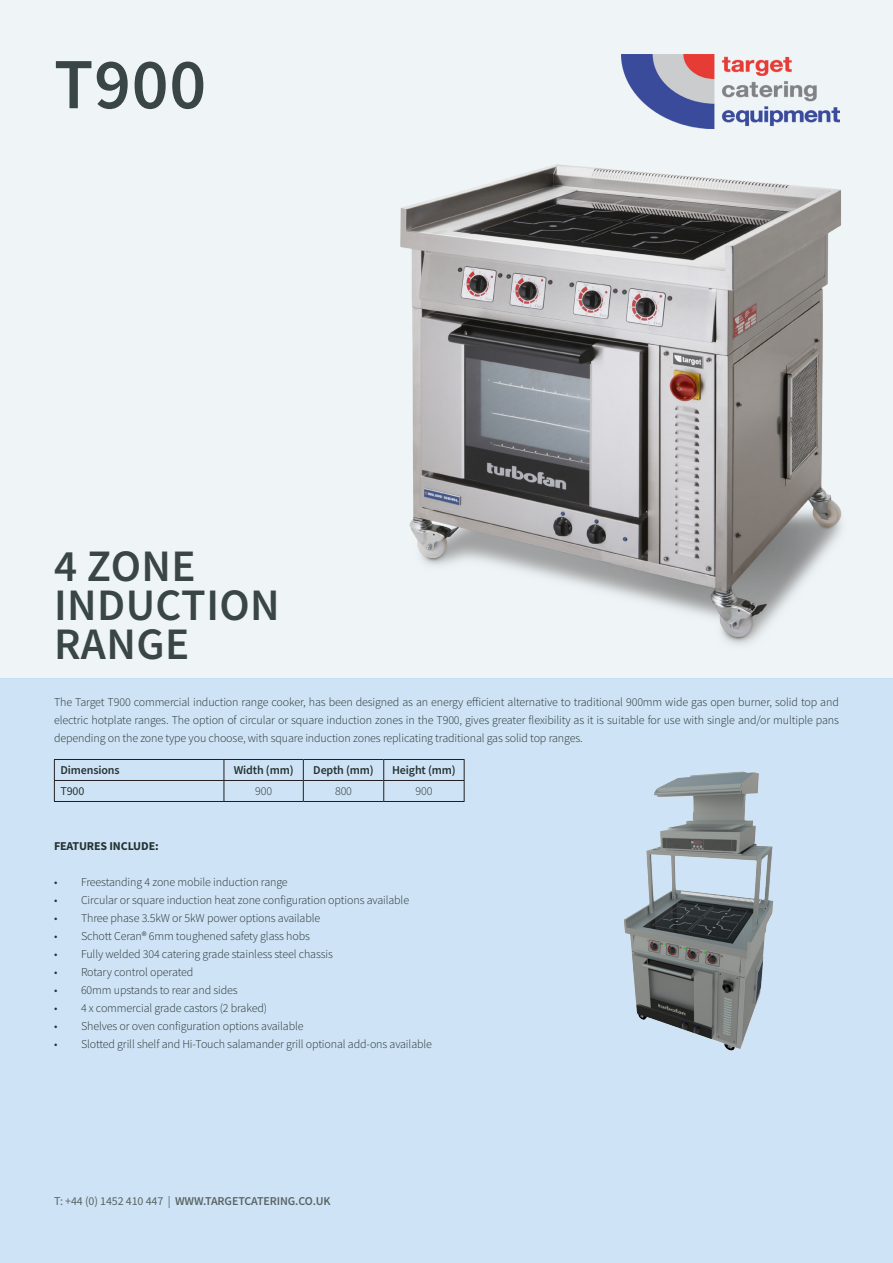
<style>
.page{position:relative;width:893px;height:1263px;background:#fff}
.page>*{position:absolute;margin:0;border:0;box-sizing:border-box;transform-origin:0 0}
.Heading_2{font:600 72px "Source Sans Pro";color:#394546}
.Heading_2-2{font:600 45px/39px "Source Sans Pro";letter-spacing:.01em;color:#394546}
.Body_Text{font:300 12px/18px "Source Sans Pro";letter-spacing:-.01em;color:#253231;text-align:justify}
.Body_Text-2{font:600 12px "Source Sans Pro";letter-spacing:-.01em;color:#5a6464}
.t1{font:600 12px "Source Sans Pro";letter-spacing:-.01em;color:#253231}
.Body_Text_Bold{font:700 12px "Source Sans Pro";letter-spacing:-.01em;color:#253231}
.t2{font:12px "Source Sans Pro";color:#253231}
.s1{font-weight:400}
</style>
<div class="page">
<div style="left:0;top:0;width:893px;height:678px;background:#eff5f7"></div>
<div style="left:0;top:678px;width:893px;height:585px;background:#cee3f5"></div>
<hr style="left:54px;top:759px;width:170px;height:1px;background:#231f20">
<hr style="left:224px;top:759px;width:79px;height:1px;background:#231f20">
<hr style="left:303px;top:759px;width:81px;height:1px;background:#231f20">
<hr style="left:54px;top:780px;width:170px;height:1px;background:#231f20">
<svg style="left:54px;top:760px;width:1px;height:41px"></svg>
<hr style="left:224px;top:780px;width:79px;height:1px;background:#231f20">
<svg style="left:224px;top:760px;width:1px;height:41px"></svg>
<hr style="left:303px;top:780px;width:81px;height:1px;background:#231f20">
<svg style="left:303px;top:760px;width:1px;height:41px"></svg>
<hr style="left:54px;top:801px;width:170px;height:1px;background:#231f20">
<hr style="left:224px;top:801px;width:79px;height:1px;background:#231f20">
<hr style="left:303px;top:801px;width:81px;height:1px;background:#231f20">
<img style="left:400px;top:54px;width:442px;height:591px">
<img style="left:383px;top:759px;width:391px;height:292px">
<p class="Heading_2" style="left:54px;top:37px;width:154px">T900</p>
<p class="Heading_2-2" style="left:54px;top:546px;width:227px">4 ZONE<br>INDUCTION<br>RANGE</p>
<p class="Body_Text" style="left:54px;top:692px;width:787px">The Target T900 commercial induction range cooker, has been designed as an energy efficient alternative to traditional 900mm wide gas open burner, solid top and electric hotplate ranges. The option of circular or square induction zones in the T900, gives greater flexibility as it is suitable for use with single and/or multiple pans depending on the zone type you choose, with square induction zones replicating traditional gas solid top ranges.</p>
<p class="t1" style="left:60px;top:763px;width:61px">Dimensions</p>
<p class="t1" style="left:234px;top:763px;width:61px">Width (mm)</p>
<p class="t1" style="left:313px;top:763px;width:62px">Depth (mm)</p>
<p class="t1" style="left:392px;top:763px;width:65px">Height (mm)</p>
<p class="t2" style="left:60px;top:784px;width:25px">T900</p>
<p class="Body_Text" style="left:255px;top:782px;width:19px">900</p>
<p class="Body_Text" style="left:335px;top:782px;width:19px">800</p>
<p class="Body_Text" style="left:415px;top:782px;width:19px">900</p>
<p class="Body_Text_Bold" style="left:54px;top:837px;width:106px">FEATURES INCLUDE:</p>
<p class="Body_Text" style="left:54px;top:872px;width:235px">• Freestanding 4 zone mobile induction range</p>
<p class="Body_Text" style="left:54px;top:890px;width:357px">• Circular or square induction heat zone configuration options available</p>
<p class="Body_Text" style="left:54px;top:908px;width:268px">• Three phase 3.5kW or 5kW power options available</p>
<p class="Body_Text" style="left:54px;top:926px;width:257px">• Schott Ceran® 6mm toughened safety glass hobs</p>
<p class="Body_Text" style="left:54px;top:944px;width:281px">• Fully welded 304 catering grade stainless steel chassis</p>
<p class="Body_Text" style="left:54px;top:962px;width:141px">• Rotary control operated</p>
<p class="Body_Text" style="left:54px;top:980px;width:185px">• 60mm upstands to rear and sides</p>
<p class="Body_Text" style="left:54px;top:998px;width:215px">• 4 x commercial grade castors (2 braked)</p>
<p class="Body_Text" style="left:54px;top:1016px;width:251px">• Shelves or oven configuration options available</p>
<p class="Body_Text" style="left:54px;top:1034px;width:379px">• Slotted grill shelf and Hi-Touch salamander grill optional add-ons available</p>
<p class="Body_Text-2" style="left:54px;top:1193px;width:278px"><span class="s1">T: +44 (0) 1452 410 447 |</span> WWW.TARGETCATERING.CO.UK</p>
</div>
